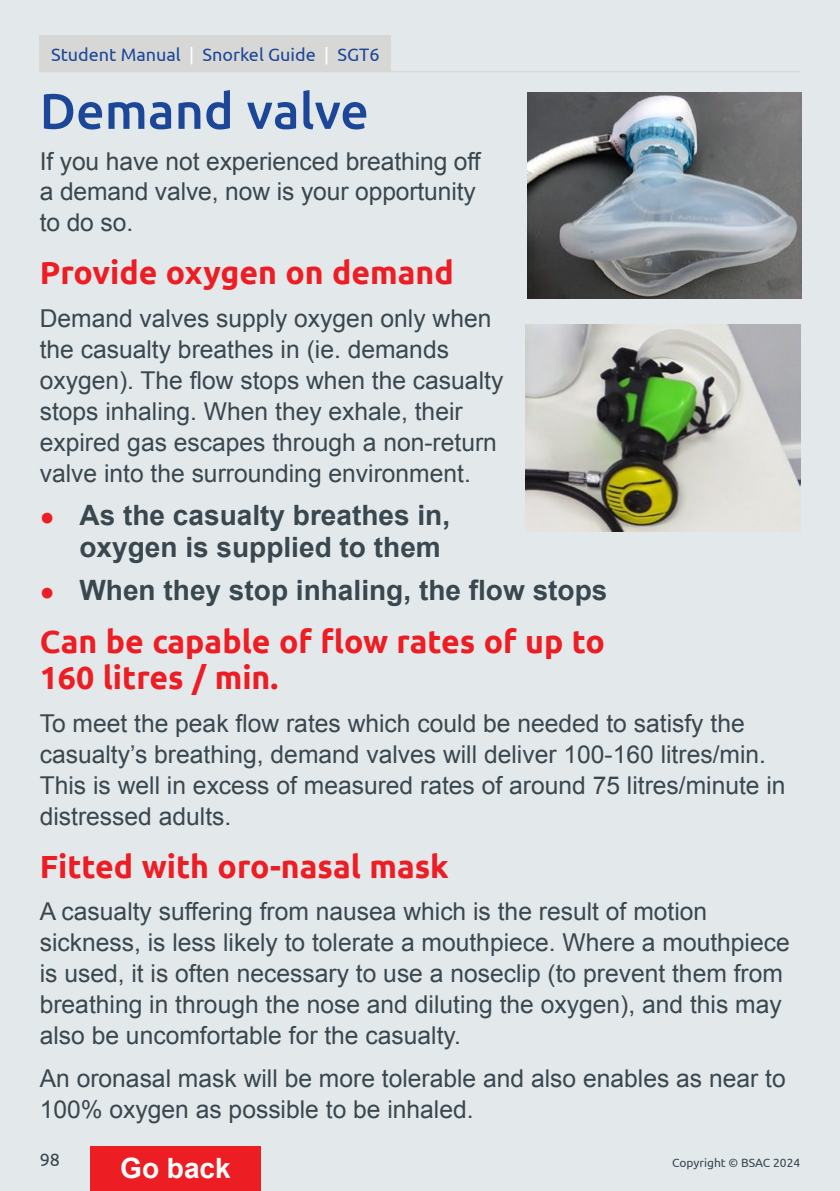
<style>
.page{position:relative;width:840px;height:1191px;background:#fff}
.page>*{position:absolute;margin:0;border:0;box-sizing:border-box;transform-origin:0 0}
.t1{font:500 50px "Ubuntu";color:#1c4697}
.t2{font:700 32px/36px "Ubuntu";color:#ed1d24}
.t3{font:700 28px/32px "Arial";color:#39474f}
.t4{font:700 28px "Arial";color:#fff}
.t5{font:24.6px/31px "Arial";color:#39474f}
.t6{font:18px "Ubuntu";color:#1c4697}
.t7{font:18px "Ubuntu";color:#39474f}
.t8{font:12px "Ubuntu";color:#39474f}
.s1{color:#fff}
.s2{font-family:"Times New Roman";font-weight:400;font-size:24.6px;color:#ed1d24}
</style>
<div class="page">
<div style="left:0;top:0;width:839px;height:1191px;background:#e3e8eb"></div>
<div style="left:90px;top:1146px;width:171px;height:45px;background:#ed1d24"></div>
<hr style="left:40px;top:71px;width:759px;height:1px;background:#d7d8d6">
<div style="left:40px;top:36px;width:350px;height:36px;background:#d7d8d6"></div>
<img style="left:527px;top:92px;width:274px;height:206px">
<img style="left:525px;top:325px;width:274px;height:206px">
<p class="t6" style="left:51px;top:44px;width:330px">Student Manual <span class="s1">|</span> Snorkel Guide <span class="s1">|</span> SGT6</p>
<h1 class="t1" style="left:40px;top:79px;width:330px">Demand valve</h1>
<p class="t5" style="left:40px;top:147px;width:442px;line-height:30.4px">If you have not experienced breathing off a demand valve, now is your opportunity to do so.</p>
<h2 class="t2" style="left:40px;top:254px;width:415px">Provide oxygen on demand</h2>
<p class="t5" style="left:40px;top:303px;width:465px">Demand valves supply oxygen only when the casualty breathes in (ie. demands oxygen). The flow stops when the casualty stops inhaling. When they exhale, their expired gas escapes through a non-return valve into the surrounding environment.</p>
<p class="t3" style="left:79px;top:500px;width:372px;text-indent:-40px"><span class="s2">●</span> As the casualty breathes in, oxygen is supplied to them</p>
<p class="t3" style="left:40px;top:575px;width:569px"><span class="s2">●</span> When they stop inhaling, the flow stops</p>
<h2 class="t2" style="left:40px;top:623px;width:566px">Can be capable of flow rates of up to<br>160 litres / min.</h2>
<p class="t5" style="left:40px;top:708px;width:747px">To meet the peak flow rates which could be needed to satisfy the casualty’s breathing, demand valves will deliver 100-160 litres/min.<br>This is well in excess of measured rates of around 75 litres/minute in distressed adults.</p>
<h2 class="t2" style="left:40px;top:848px;width:410px">Fitted with oro-nasal mask</h2>
<p class="t5" style="left:40px;top:896px;width:751px">A casualty suffering from nausea which is the result of motion sickness, is less likely to tolerate a mouthpiece. Where a mouthpiece is used, it is often necessary to use a noseclip (to prevent them from breathing in through the nose and diluting the oxygen), and this may also be uncomfortable for the casualty.</p>
<p class="t5" style="left:40px;top:1062px;width:747px">An oronasal mask will be more tolerable and also enables as near to<br>100% oxygen as possible to be inhaled.</p>
<p class="t7" style="left:40px;top:1148px;width:22px">98</p>
<p class="t8" style="left:671px;top:1155px;width:129px">Copyright © BSAC 2024</p>
<p class="t4" style="left:120px;top:1149px;width:112px">Go back</p>
</div>
